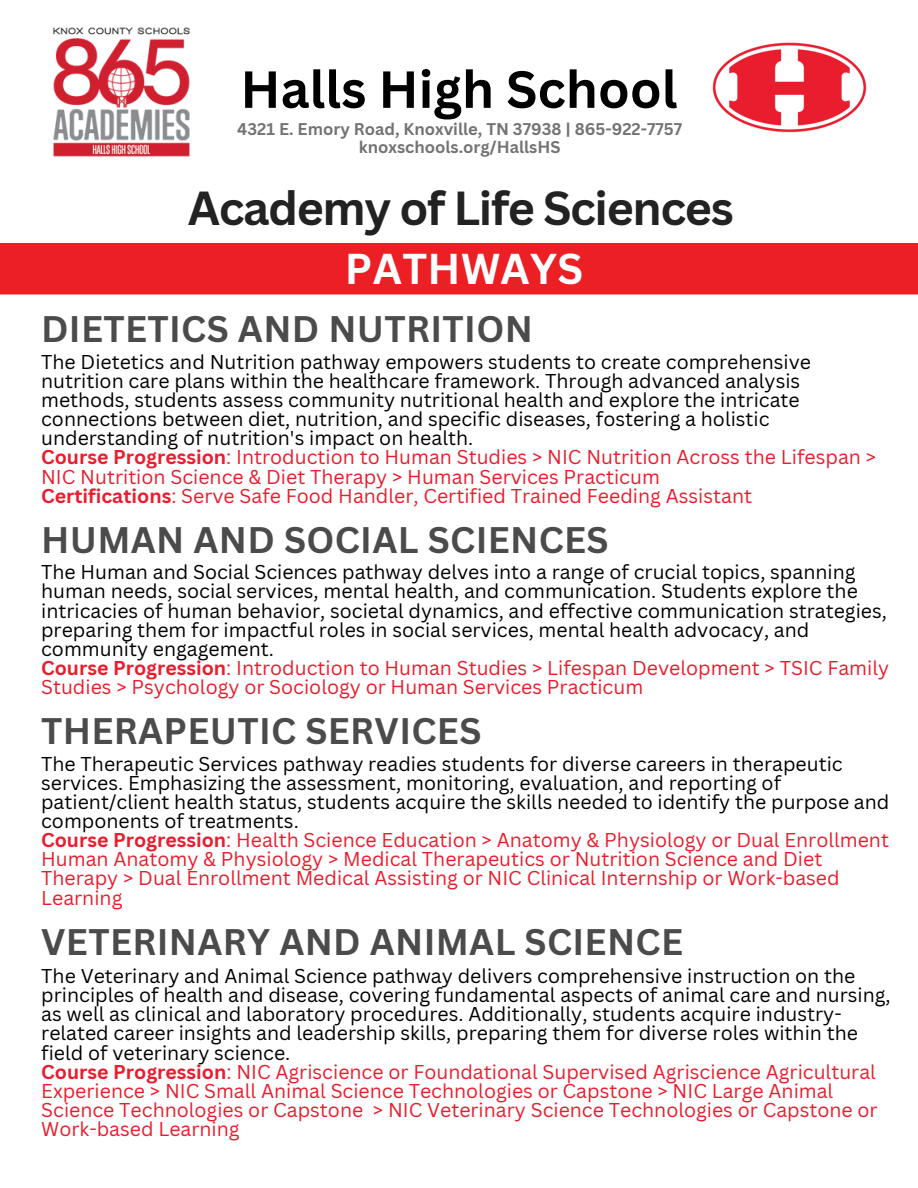
<style>
.page{position:relative;width:918px;height:1188px;background:#fff}
.page>*{position:absolute;margin:0;border:0;box-sizing:border-box;transform-origin:0 0}
.t1{font:700 51px "Canva Sans";color:#000}
.t2{font:700 46.5px "Canva Sans";letter-spacing:-.03em;color:#222}
.t3{font:700 42px "Canva Sans";letter-spacing:.01em;color:#fff}
.t4{font:700 36px "Canva Sans";letter-spacing:.01em;color:#4b4b4b}
.t5{font:19.5px/19.2px "Canva Sans";color:#000}
.t6{font:700 16.5px "Canva Sans";color:#737373}
.s1{font-weight:700;color:#e91d2d}
.s2{color:#e91d2d}
</style>
<div class="page">
<div style="left:0;top:243px;width:918px;height:51px;background:#ec1f24"></div>
<img style="left:52px;top:27px;width:138px;height:130px">
<img style="left:712px;top:42px;width:155px;height:91px">
<h4 class="t1" style="left:240px;top:53px;width:439px">Halls High School</h4>
<h3 class="t6" style="left:237px;top:117px;width:446px">4321 E. Emory Road, Knoxville, TN 37938 | 865-922-7757</h3>
<h4 class="t6" style="left:359px;top:135px;width:203px">knoxschools.org/HallsHS</h4>
<h3 class="t2" style="left:188px;top:175px;width:548px">Academy of Life Sciences</h3>
<h4 class="t3" style="left:345px;top:240px;width:240px">PATHWAYS</h4>
<p class="t4" style="left:41px;top:304px;width:493px">DIETETICS AND NUTRITION</p>
<p class="t5" style="left:41px;top:352px;width:836px">The Dietetics and Nutrition pathway empowers students to create comprehensive nutrition care plans within the healthcare framework. Through advanced analysis methods, students assess community nutritional health and explore the intricate connections between diet, nutrition, and specific diseases, fostering a holistic understanding of nutrition's impact on health.<br><span class="s1">Course Progression</span><span class="s2">: Introduction to Human Studies &gt; NIC Nutrition Across the Lifespan &gt; NIC Nutrition Science &amp; Diet Therapy &gt; Human Services Practicum<br></span><span class="s1">Certifications</span><span class="s2">: Serve Safe Food Handler, Certified Trained Feeding Assistant</span></p>
<h2 class="t4" style="left:41px;top:514px;width:569px">HUMAN AND SOCIAL SCIENCES</h2>
<h3 class="t5" style="left:41px;top:562px;width:849px">The Human and Social Sciences pathway delves into a range of crucial topics, spanning human needs, social services, mental health, and communication. Students explore the intricacies of human behavior, societal dynamics, and effective communication strategies, preparing them for impactful roles in social services, mental health advocacy, and community engagement.<br><span class="s1">Course Progression</span><span class="s2">: Introduction to Human Studies &gt; Lifespan Development &gt; TSIC Family Studies &gt; Psychology or Sociology or Human Services Practicum</span></h3>
<p class="t4" style="left:41px;top:706px;width:442px">THERAPEUTIC SERVICES</p>
<h1 class="t5" style="left:41px;top:753px;width:850px">The Therapeutic Services pathway readies students for diverse careers in therapeutic services. Emphasizing the assessment, monitoring, evaluation, and reporting of patient/client health status, students acquire the skills needed to identify the purpose and components of treatments.<br><span class="s1">Course Progression</span><span class="s2">: Health Science Education &gt; Anatomy &amp; Physiology or Dual Enrollment Human Anatomy &amp; Physiology &gt; Medical Therapeutics or Nutrition Science and Diet Therapy &gt; Dual Enrollment Medical Assisting or NIC Clinical Internship or Work-based Learning</span></h1>
<h1 class="t4" style="left:41px;top:916px;width:643px">VETERINARY AND ANIMAL SCIENCE</h1>
<p class="t5" style="left:41px;top:966px;width:851px">The Veterinary and Animal Science pathway delivers comprehensive instruction on the principles of health and disease, covering fundamental aspects of animal care and nursing, as well as clinical and laboratory procedures. Additionally, students acquire industry&shy;related career insights and leadership skills, preparing them for diverse roles within the field of veterinary science.<br><span class="s1">Course Progression</span><span class="s2">: NIC Agriscience or Foundational Supervised Agriscience Agricultural Experience &gt; NIC Small Animal Science Technologies or Capstone &gt; NIC Large Animal Science Technologies or Capstone &gt; NIC Veterinary Science Technologies or Capstone or Work-based Learning</span></p>
</div>
